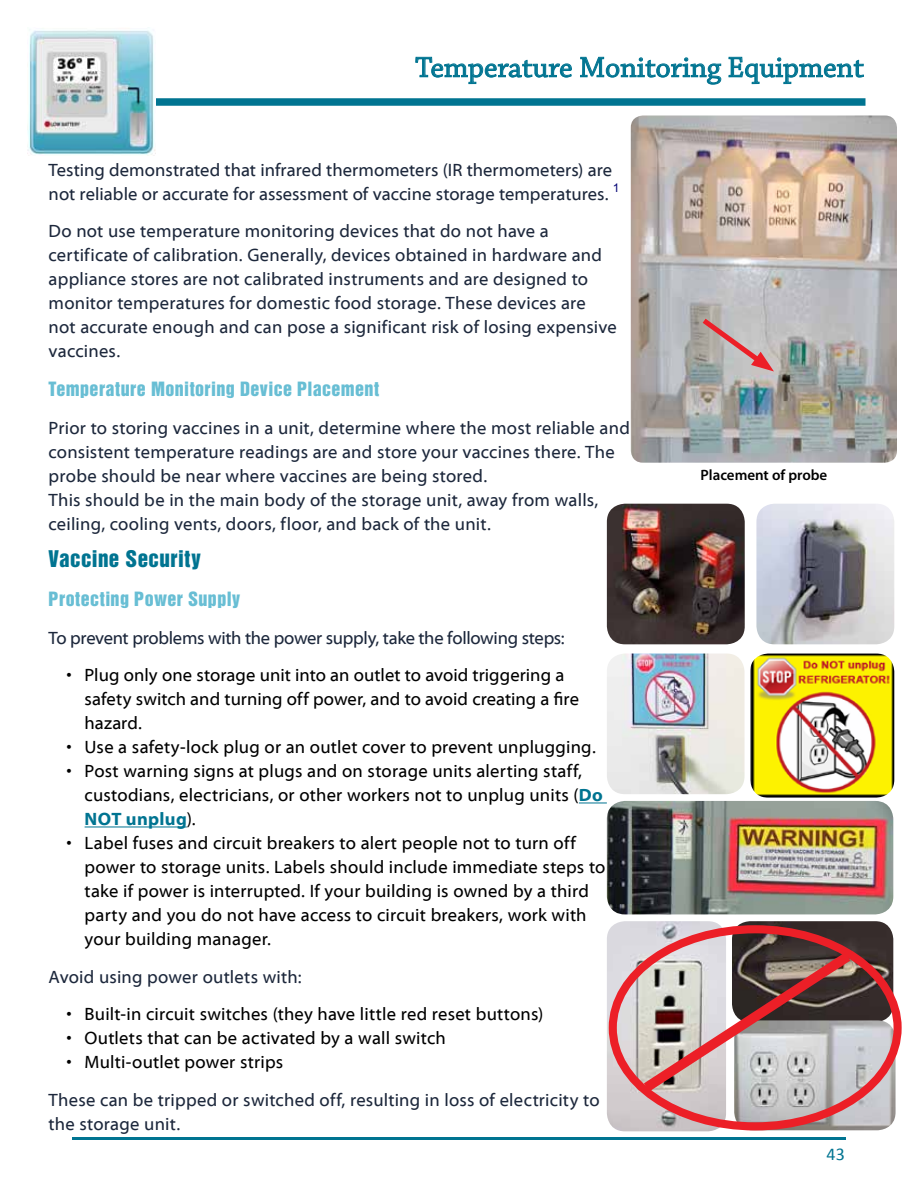
<style>
.page{position:relative;width:918px;height:1188px;background:#fff}
.page>*{position:absolute;margin:0;border:0;box-sizing:border-box;transform-origin:0 0}
.t1{font:30px "Chaparral Pro";color:#007491}
.Heading_2{font:21px "Helvetica Inserat LT Std";letter-spacing:.02em;color:#007491}
.Body_Text{font:18px/24px "Myriad Web Pro";letter-spacing:.01em;color:#1d283c}
.t2{font:18px/24px "Myriad Web Pro";letter-spacing:.01em;color:#000}
.Body_Text-2{font:18px "Myriad Web Pro";letter-spacing:-.02em;color:#1d283c}
.Heading_3{font:18px "Helvetica Inserat LT Std";letter-spacing:.02em;color:#68bed4}
.t3{font:18px "Calibri";color:#007491}
.image_subtext{font:600 15px "Myriad Pro";color:#000}
.s1{font-weight:700;color:#007491}
</style>
<div class="page">
<svg style="left:415px;top:56px;width:157px;height:29px"></svg>
<svg style="left:580px;top:56px;width:142px;height:29px"></svg>
<svg style="left:728px;top:56px;width:136px;height:29px"></svg>
<div style="left:56px;top:98px;width:810px;height:8px;background:#007491"></div>
<hr style="left:72px;top:1137px;width:774px;height:3px;background:#007491">
<img style="left:27px;top:27px;width:129px;height:129px">
<svg style="left:579px;top:803px;width:28px;height:1px"></svg>
<hr style="left:85px;top:827px;width:102px;height:1px;background:#007491">
<img style="left:631px;top:116px;width:266px;height:347px">
<svg style="left:697px;top:314px;width:77px;height:58px;background:#bea6a5"></svg>
<img style="left:732px;top:921px;width:161px;height:99px">
<img style="left:756px;top:504px;width:138px;height:140px">
<img style="left:607px;top:654px;width:138px;height:140px">
<img style="left:607px;top:921px;width:119px;height:210px">
<img style="left:607px;top:504px;width:138px;height:140px">
<img style="left:607px;top:801px;width:286px;height:113px">
<img style="left:750px;top:654px;width:144px;height:144px">
<img style="left:734px;top:1020px;width:162px;height:110px">
<div style="left:609px;top:925px;width:293px;height:205px;border:8px solid #ec1f27;border-radius:50%"></div>
<svg style="left:633px;top:943px;width:228px;height:158px;background:#ad9594"></svg>
<h1 class="t1" style="left:415px;top:51px;width:450px">Temperature Monitoring Equipment</h1>
<p class="Body_Text" style="left:49px;top:158px;width:573px">Testing demonstrated that infrared thermometers (IR thermometers) are not reliable or accurate for assessment of vaccine storage temperatures. <sup>1</sup></p>
<p class="Body_Text" style="left:49px;top:220px;width:570px">Do not use temperature monitoring devices that do not have a certificate of calibration. Generally, devices obtained in hardware and appliance stores are not calibrated instruments and are designed to monitor temperatures for domestic food storage. These devices are not accurate enough and can pose a significant risk of losing expensive vaccines.</p>
<p class="Heading_3" style="left:49px;top:378px;width:332px">Temperature Monitoring Device Placement</p>
<p class="Body_Text" style="left:49px;top:416px;width:583px">Prior to storing vaccines in a unit, determine where the most reliable and consistent temperature readings are and store your vaccines there. The probe should be near where vaccines are being stored.<br>This should be in the main body of the storage unit, away from walls, ceiling, cooling vents, doors, floor, and back of the unit.</p>
<p class="Heading_2" style="left:49px;top:546px;width:154px">Vaccine Security</p>
<p class="Heading_3" style="left:49px;top:588px;width:193px">Protecting Power Supply</p>
<p class="Body_Text-2" style="left:49px;top:628px;width:518px">To prevent problems with the power supply, take the following steps:</p>
<p class="t2" style="left:85px;top:664px;width:496px;text-indent:-18px">• Plug only one storage unit into an outlet to avoid triggering a safety switch and turning off power, and to avoid creating a fire hazard.</p>
<p class="t2" style="left:67px;top:736px;width:529px">• Use a safety-lock plug or an outlet cover to prevent unplugging.</p>
<p class="t2" style="left:85px;top:760px;width:520px;text-indent:-18px">• Post warning signs at plugs and on storage units alerting staff, custodians, electricians, or other workers not to unplug units (<span class="s1">Do<br>NOT unplug</span>).</p>
<p class="t2" style="left:85px;top:832px;width:522px;text-indent:-18px">• Label fuses and circuit breakers to alert people not to turn off power to storage units. Labels should include immediate steps to take if power is interrupted. If your building is owned by a third party and you do not have access to circuit breakers, work with your building manager.</p>
<p class="Body_Text" style="left:49px;top:965px;width:255px">Avoid using power outlets with:</p>
<p class="t2" style="left:67px;top:1003px;width:478px">• Built-in circuit switches (they have little red reset buttons)</p>
<p class="t2" style="left:67px;top:1027px;width:381px">• Outlets that can be activated by a wall switch</p>
<p class="t2" style="left:67px;top:1051px;width:218px">• Multi-outlet power strips</p>
<p class="Body_Text" style="left:49px;top:1088px;width:553px">These can be tripped or switched off, resulting in loss of electricity to the storage unit.</p>
<p class="image_subtext" style="left:700px;top:467px;width:128px">Placement of probe</p>
<p class="t3" style="left:826px;top:1142px;width:20px">43</p>
</div>
